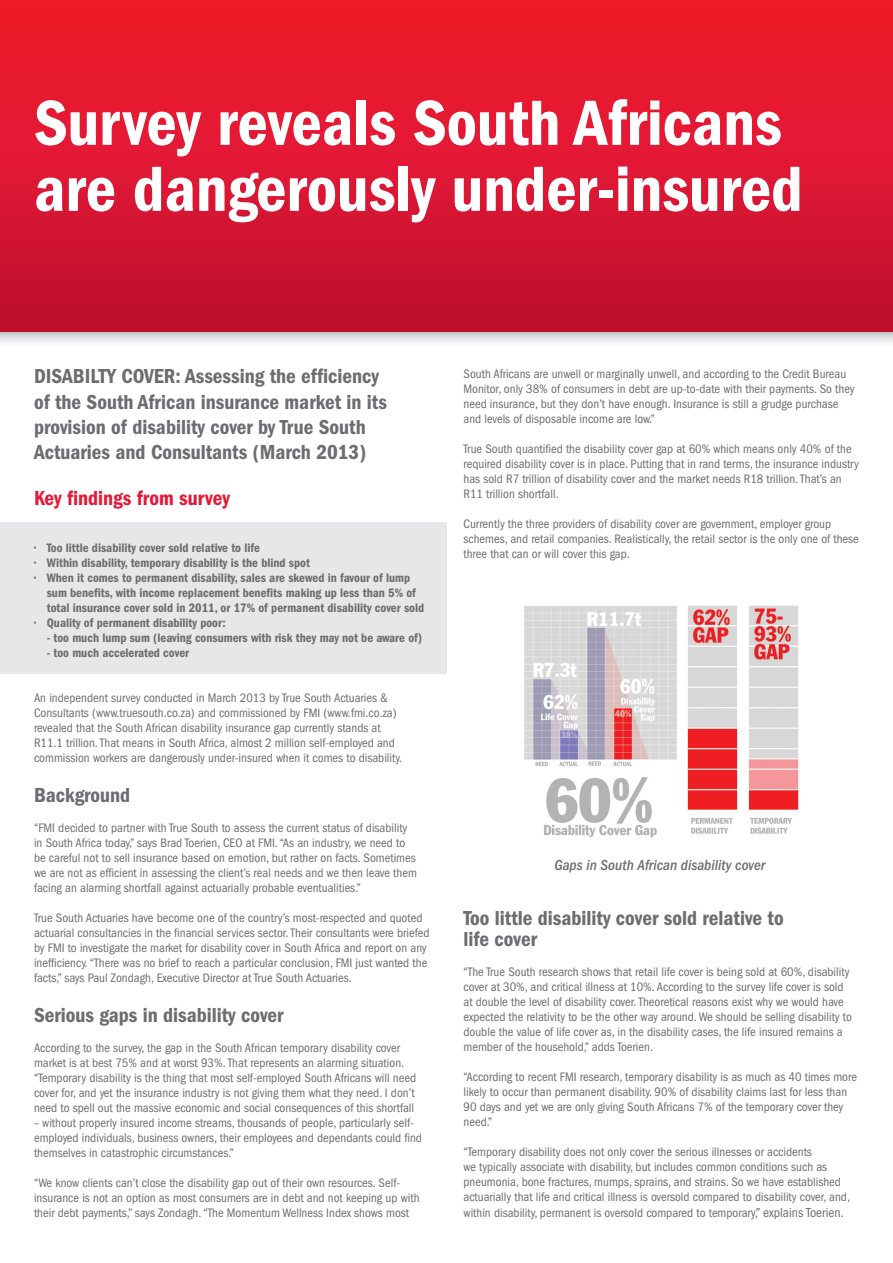
<style>
.page{position:relative;width:893px;height:1263px;background:#fff}
.page>*{position:absolute;margin:0;border:0;box-sizing:border-box;transform-origin:0 0}
.t1{font:66px/66px "ITC Franklin Gothic Std Dm Cd";color:#fff}
.t2{font:21px/25.2px "ITC Franklin Gothic Std Dm Cd";color:#6c6d70}
.t3{font:21px "ITC Franklin Gothic Std Dm Cd";color:#e51836}
.t4{font:italic 500 condensed 15px "ITC Franklin Gothic Std";color:#6c6d70}
.t5{font:condensed 12.75px/15px "ITC Franklin Gothic Std";color:#6c6d70}
.t6{font:12.75px/15px "ITC Franklin Gothic Std Dm Cd";color:#6c6d70}
.s1{font-size:13.5px}
</style>
<div class="page">
<div style="left:0;top:0;width:893px;height:332px;background:linear-gradient(to bottom,#f41d2d,#c11031)"></div>
<div style="left:0;top:522px;width:446px;height:152px;background:#e6e7e9"></div>
<img style="left:524px;top:605px;width:275px;height:233px">
<h1 class="t1" style="left:34px;top:90px;width:770px">Survey reveals South Africans are dangerously under-insured</h1>
<h2 class="t2" style="left:34px;top:364px;width:354px">DISABILTY COVER: Assessing the efficiency of the South African insurance market in its provision of disability cover by True South Actuaries and Consultants (March 2013)</h2>
<h2 class="t3" style="left:34px;top:486px;width:197px">Key findings from survey</h2>
<p class="t6" style="left:34px;top:540px;width:228px">• Too little disability cover sold relative to life</p>
<p class="t6" style="left:34px;top:555px;width:277px">• Within disability, temporary disability is the blind spot</p>
<p class="t6" style="left:47px;top:570px;width:379px;text-indent:-13px">• When it comes to permanent disability, sales are skewed in favour of lump sum benefits, with income replacement benefits making up less than 5% of total insurance cover sold in 2011, or 17% of permanent disability cover sold</p>
<p class="t6" style="left:34px;top:615px;width:193px">• Quality of permanent disability poor:</p>
<p class="t6" style="left:47px;top:630px;width:377px">- too much lump sum (leaving consumers with risk they may not be aware of)</p>
<p class="t6" style="left:47px;top:645px;width:144px">- too much accelerated cover</p>
<p class="t5" style="left:34px;top:690px;width:370px">An independent survey conducted in March 2013 by True South Actuaries &amp; Consultants (www.truesouth.co.za) and commissioned by FMI (www.fmi.co.za) revealed that the South African disability insurance gap currently stands at R11.1 trillion. That means in South Africa, almost 2 million self-employed and commission workers are dangerously under-insured when it comes to disability.</p>
<h2 class="t2" style="left:34px;top:783px;width:98px">Background</h2>
<p class="t5" style="left:34px;top:820px;width:384px">“FMI decided to partner with True South to assess the current status of disability in South Africa today,” says Brad Toerien, CEO at FMI. “As an industry, we need to be careful not to sell insurance based on emotion, but rather on facts. Sometimes we are not as efficient in assessing the client’s real needs and we then leave them facing an alarming shortfall against actuarially probable eventualities.”</p>
<p class="t5" style="left:34px;top:910px;width:397px">True South Actuaries have become one of the country’s most-respected and quoted actuarial consultancies in the financial services sector. Their consultants were briefed by FMI to investigate the market for disability cover in South Africa and report on any inefficiency. “There was no brief to reach a particular conclusion, FMI just wanted the facts,” says Paul Zondagh, Executive Director at True South Actuaries.</p>
<h2 class="t2" style="left:34px;top:1003px;width:251px">Serious gaps in disability cover</h2>
<p class="t5" style="left:34px;top:1041px;width:384px">According to the survey, the gap in the South African temporary disability cover market is at best 75% and at worst 93%. That represents an alarming situation. “Temporary disability is the thing that most self-employed South Africans will need cover for, and yet the insurance industry is not giving them what they need. I don’t need to spell out the massive economic and social consequences of this shortfall</p>
<p class="t5" style="left:34px;top:1116px;width:389px">– without properly insured income streams, thousands of people, particularly self&shy;employed individuals, business owners, their employees and dependants could find themselves in catastrophic circumstances.”</p>
<p class="t5" style="left:34px;top:1176px;width:387px">“We know clients can’t close the disability gap out of their own resources. Self&shy;insurance is not an option as most consumers are in debt and not keeping up with their debt payments,” says Zondagh. “The Momentum Wellness Index shows most</p>
<p class="t5" style="left:463px;top:366px;width:393px">South Africans are unwell or marginally unwell, and according to the Credit Bureau Monitor, only 38% of consumers in debt are up-to-date with their payments. So they need insurance, but they don’t have enough. Insurance is still a grudge purchase and levels of disposable income are low.”</p>
<p class="t5" style="left:463px;top:441px;width:397px">True South quantified the disability cover gap at 60% which means only 40% of the required disability cover is in place. Putting that in rand terms, the insurance industry has sold R7 trillion of disability cover and the market needs R18 trillion. That’s an R11 trillion shortfall.</p>
<p class="t5" style="left:463px;top:516px;width:397px">Currently the three providers of disability cover are government, employer group schemes, and retail companies. Realistically, the retail sector is the only one of these three that can or will cover this gap.</p>
<p class="t4" style="left:555px;top:856px;width:212px">Gaps in South African disability cover</p>
<h2 class="t2" style="left:463px;top:907px;width:322px;line-height:21px">Too little disability cover sold relative to life cover</h2>
<p class="t5" style="left:463px;top:964px;width:390px">“The True South research shows that retail life cover is being sold at 60%, disability cover at 30%, and critical illness at 10%. According to the survey life cover is sold at double the level of disability cover. Theoretical reasons exist why we would have expected the relativity to be the other way around. We should be selling disability to double the value of life cover as, in the disability cases, the life insured remains a member of the household,” adds Toerien.</p>
<p class="t5" style="left:463px;top:1069px;width:395px">“According to recent FMI research, temporary disability is as much as 40 times more likely to occur than permanent disability. 90% of disability claims last for less than 90 days and yet we are only giving South Africans 7% of the temporary cover they need.”</p>
<p class="t5" style="left:463px;top:1144px;width:388px">“Temporary disability does not only cover the serious illnesses or accidents<br>we typically associate with disability, but includes common conditions such as pneumonia, bone fractures, mumps, sprains, and strains. So we have established actuarially that life and critical illness is oversold compared to disability cover, and,</p>
<p class="t5" style="left:463px;top:1205px;width:382px">within disability, permanent is oversold compared to temporar<span class="s1">y,” explains Toerien.</span></p>
</div>
